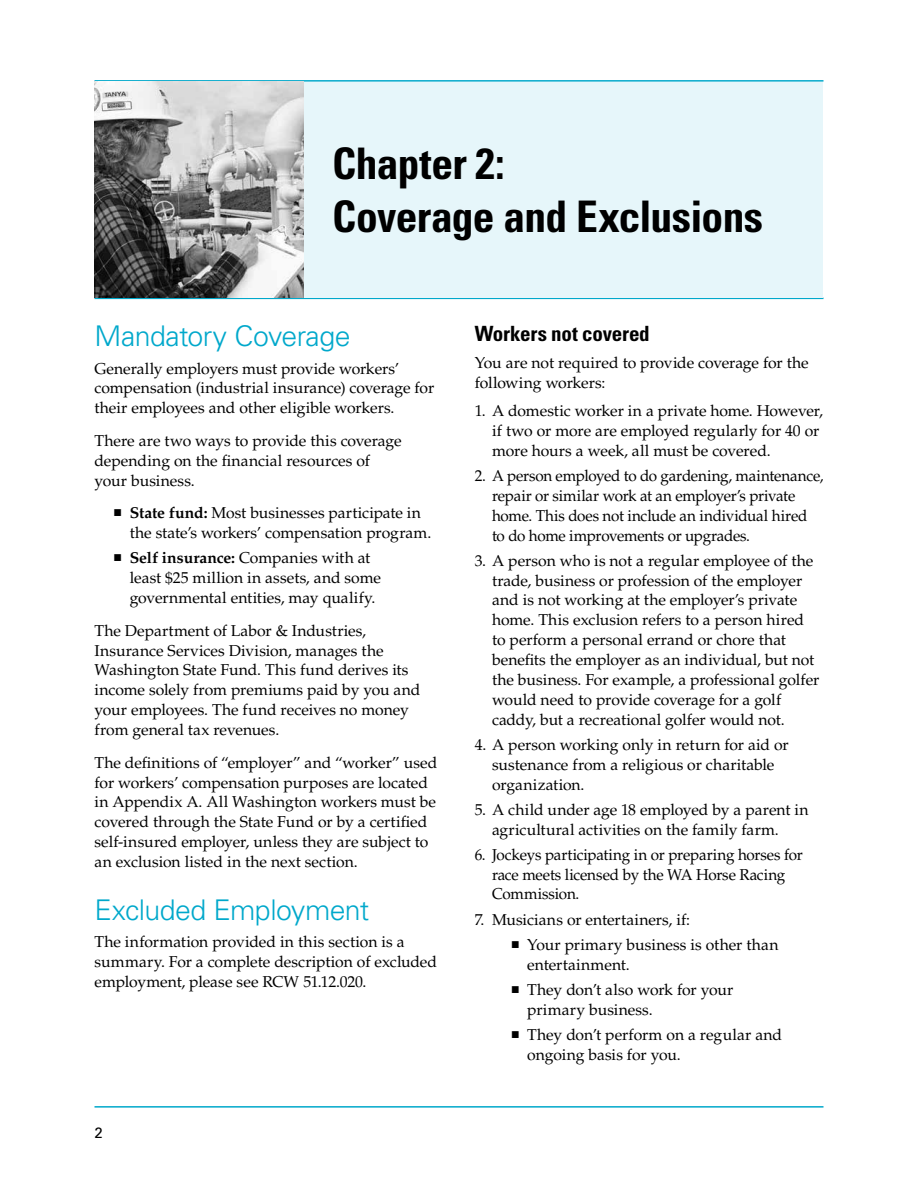
<style>
.page{position:relative;width:918px;height:1188px;background:#fff}
.page>*{position:absolute;margin:0;border:0;box-sizing:border-box;transform-origin:0 0}
.Chapter_Title{font:700 condensed 43.5px/52.5px "Univers LT Std";letter-spacing:-.015em;color:#000}
.Subhead_Level_1{font:300 28.5px "Univers LT Std";letter-spacing:-.02em;color:#00a8cb}
.Subhead_Level_2{font:700 condensed 21px "Univers LT Std";letter-spacing:-.01em;color:#000}
.Body_-_10_5{font:15.75px/19.8px "Palatino LT Std";letter-spacing:-.005em;color:#000}
.t1{font:15px "Univers LT Std";color:#000}
.s1{font-weight:700}
</style>
<div class="page">
<hr style="left:94px;top:80px;width:730px;height:2px;background:#00a8cb">
<hr style="left:94px;top:298px;width:730px;height:1px;background:#00a8cb">
<hr style="left:94px;top:1106px;width:730px;height:2px;background:#00a8cb">
<div style="left:94px;top:82px;width:730px;height:216px;background:#e6f6fa"></div>
<img style="left:94px;top:82px;width:209px;height:216px">
<h2 class="Chapter_Title" style="left:332px;top:137px;width:433px">Chapter 2:<br>Coverage and Exclusions</h2>
<h3 class="Subhead_Level_1" style="left:94px;top:319px;width:258px">Mandatory Coverage</h3>
<p class="Body_-_10_5" style="left:94px;top:359px;width:341px">Generally employers must provide workers’ compensation (industrial insurance) coverage for their employees and other eligible workers.</p>
<p class="Body_-_10_5" style="left:94px;top:431px;width:309px">There are two ways to provide this coverage depending on the financial resources of your business.</p>
<p class="Body_-_10_5" style="left:130px;top:503px;width:303px"><span class="s1">State fund:</span> Most businesses participate in the state’s workers’ compensation program.</p>
<p class="Body_-_10_5" style="left:130px;top:548px;width:253px"><span class="s1">Self insurance:</span> Companies with at least $25 million in assets, and some governmental entities, may qualify.</p>
<p class="Body_-_10_5" style="left:94px;top:621px;width:327px">The Department of Labor &amp; Industries, Insurance Services Division, manages the Washington State Fund. This fund derives its income solely from premiums paid by you and your employees. The fund receives no money from general tax revenues.</p>
<p class="Body_-_10_5" style="left:94px;top:753px;width:345px">The definitions of “employer” and “worker” used for workers’ compensation purposes are located in Appendix A. All Washington workers must be covered through the State Fund or by a certified self-insured employer, unless they are subject to an exclusion listed in the next section.</p>
<h3 class="Subhead_Level_1" style="left:94px;top:893px;width:276px">Excluded Employment</h3>
<p class="Body_-_10_5" style="left:94px;top:932px;width:344px">The information provided in this section is a summary. For a complete description of excluded employment, please see RCW 51.12.020.</p>
<p class="t1" style="left:94px;top:1124px;width:10px">2</p>
<h4 class="Subhead_Level_2" style="left:475px;top:320px;width:177px">Workers not covered</h4>
<p class="Body_-_10_5" style="left:475px;top:353px;width:336px">You are not required to provide coverage for the following workers:</p>
<p class="Body_-_10_5" style="left:492px;top:401px;width:333px;text-indent:-17px">1. A domestic worker in a private home. However, if two or more are employed regularly for 40 or more hours a week, all must be covered.</p>
<p class="Body_-_10_5" style="left:492px;top:466px;width:333px;text-indent:-17px">2. A person employed to do gardening, maintenance, repair or similar work at an employer’s private home. This does not include an individual hired to do home improvements or upgrades.</p>
<p class="Body_-_10_5" style="left:492px;top:551px;width:329px;text-indent:-17px">3. A person who is not a regular employee of the trade, business or profession of the employer and is not working at the employer’s private home. This exclusion refers to a person hired to perform a personal errand or chore that benefits the employer as an individual, but not the business. For example, a professional golfer would need to provide coverage for a golf caddy, but a recreational golfer would not.</p>
<p class="Body_-_10_5" style="left:492px;top:735px;width:298px;text-indent:-17px">4. A person working only in return for aid or sustenance from a religious or charitable organization.</p>
<p class="Body_-_10_5" style="left:492px;top:800px;width:318px;text-indent:-17px">5. A child under age 18 employed by a parent in agricultural activities on the family farm.</p>
<p class="Body_-_10_5" style="left:492px;top:845px;width:312px;text-indent:-17px">6. Jockeys participating in or preparing horses for race meets licensed by the WA Horse Racing<br>Commission.</p>
<p class="Body_-_10_5" style="left:475px;top:910px;width:217px">7. Musicians or entertainers, if:</p>
<p class="Body_-_10_5" style="left:527px;top:935px;width:253px">Your primary business is other than entertainment.</p>
<p class="Body_-_10_5" style="left:527px;top:980px;width:208px">They don’t also work for your primary business.</p>
<p class="Body_-_10_5" style="left:527px;top:1025px;width:256px">They don’t perform on a regular and ongoing basis for you.</p>
</div>
